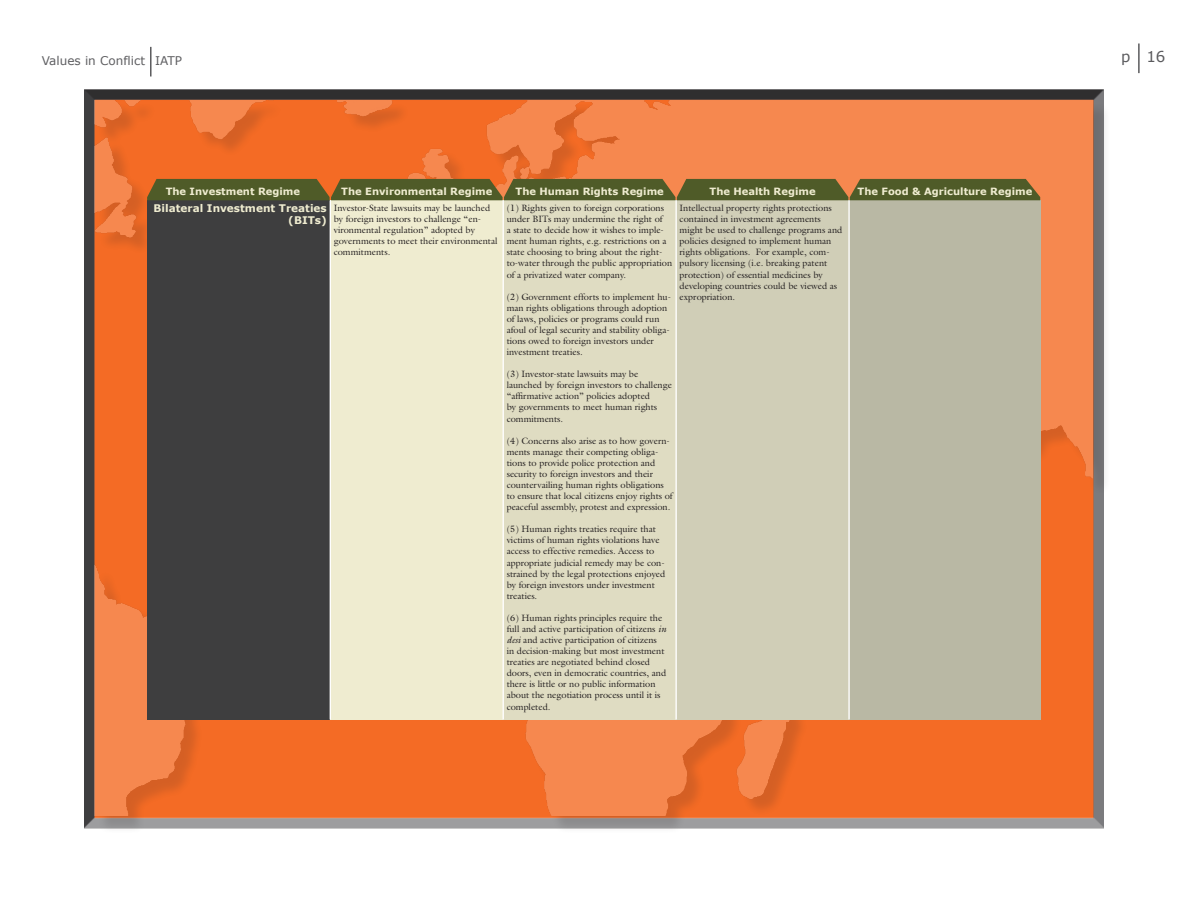
<style>
.page{position:relative;width:1188px;height:918px;background:#fff}
.page>*{position:absolute;margin:0;border:0;box-sizing:border-box;transform-origin:0 0}
.t1{font:15px "Verdana";color:#5a5a5d}
.t2{font:12px "Verdana";color:#5f5f62}
.t3{font:700 10.5px/12.6px "Verdana";color:#efecd0;text-align:right}
.t4{font:700 10.05px "Verdana";color:#efecd0}
.t5{font:9.3px/11.1px "Galliard";color:#231f20}
.s1{font-style:italic}
</style>
<div class="page">
<div style="left:84px;top:89px;width:1021px;height:741px;background:#231f20;opacity:.75"></div>
<div style="left:97px;top:102px;width:1017px;height:735px;background:#231f20;opacity:.75"></div>
<img style="left:94px;top:100px;width:999px;height:716px">
<hr style="left:1138px;top:44px;width:2px;height:29px;background:#5a5a5d">
<hr style="left:150px;top:47px;width:2px;height:29px;background:#5a5a5d">
<div style="left:147px;top:200px;width:183px;height:520px;background:#3e3e3f"></div>
<div style="left:330px;top:200px;width:173px;height:520px;background:#efecd0"></div>
<div style="left:503px;top:200px;width:173px;height:520px;background:#dfdcc2"></div>
<div style="left:676px;top:200px;width:173px;height:520px;background:#d0ceb7"></div>
<div style="left:849px;top:200px;width:191px;height:520px;background:#b9b8a4"></div>
<hr style="left:330px;top:200px;width:1px;height:520px;background:#fff">
<hr style="left:503px;top:200px;width:1px;height:520px;background:#fff">
<hr style="left:675px;top:200px;width:2px;height:520px;background:#fff">
<hr style="left:848px;top:200px;width:2px;height:520px;background:#fff">
<div style="left:147px;top:179px;width:893px;height:21px;background:#4f5b28"></div>
<p class="t2" style="left:42px;top:53px;width:142px">Values in Conflict IATP</p>
<h1 class="t1" style="left:1121px;top:47px;width:46px">p 16</h1>
<p class="t4" style="left:166px;top:185px;width:136px">The Investment Regime</p>
<p class="t4" style="left:341px;top:185px;width:153px">The Environmental Regime</p>
<p class="t4" style="left:516px;top:185px;width:150px">The Human Rights Regime</p>
<p class="t4" style="left:710px;top:185px;width:108px">The Health Regime</p>
<p class="t4" style="left:858px;top:185px;width:176px">The Food &amp; Agriculture Regime</p>
<p class="t3" style="left:154px;top:201px;width:175px">Bilateral Investment Treaties (BITs)</p>
<p class="t5" style="left:334px;top:202px;width:165px">Investor-State lawsuits may be launched by foreign investors to challenge “en&shy;vironmental regulation” adopted by governments to meet their environmental commitments.</p>
<p class="t5" style="left:507px;top:202px;width:167px">(1) Rights given to foreign corporations under BITs may undermine the right of<br>a state to decide how it wishes to imple&shy;ment human rights, e.g. restrictions on a state choosing to bring about the right&shy;to-water through the public appropriation of a privatized water company.</p>
<p class="t5" style="left:507px;top:291px;width:166px">(2) Government efforts to implement hu&shy;man rights obligations through adoption of laws, policies or programs could run afoul of legal security and stability obliga&shy;tions owed to foreign investors under investment treaties.</p>
<p class="t5" style="left:507px;top:368px;width:167px">(3) Investor-state lawsuits may be launched by foreign investors to challenge “affirmative action” policies adopted<br>by governments to meet human rights commitments.</p>
<p class="t5" style="left:507px;top:435px;width:167px">(4) Concerns also arise as to how govern&shy;ments manage their competing obliga&shy;tions to provide police protection and security to foreign investors and their countervailing human rights obligations to ensure that local citizens enjoy rights of peaceful assembly, protest and expression.</p>
<p class="t5" style="left:507px;top:523px;width:160px">(5) Human rights treaties require that victims of human rights violations have access to effective remedies. Access to appropriate judicial remedy may be con&shy;strained by the legal protections enjoyed by foreign investors under investment treaties.</p>
<p class="t5" style="left:507px;top:612px;width:161px">(6) Human rights principles require the full and active participation of citizens <span class="s1">in desi</span> and active participation of citizens in decision-making but most investment treaties are negotiated behind closed doors, even in democratic countries, and there is little or no public information about the negotiation process until it is completed.</p>
<p class="t5" style="left:680px;top:202px;width:164px">Intellectual property rights protections contained in investment agreements might be used to challenge programs and policies designed to implement human rights obligations. For example, com&shy;pulsory licensing (i.e. breaking patent protection) of essential medicines by developing countries could be viewed as expropriation.</p>
</div>
